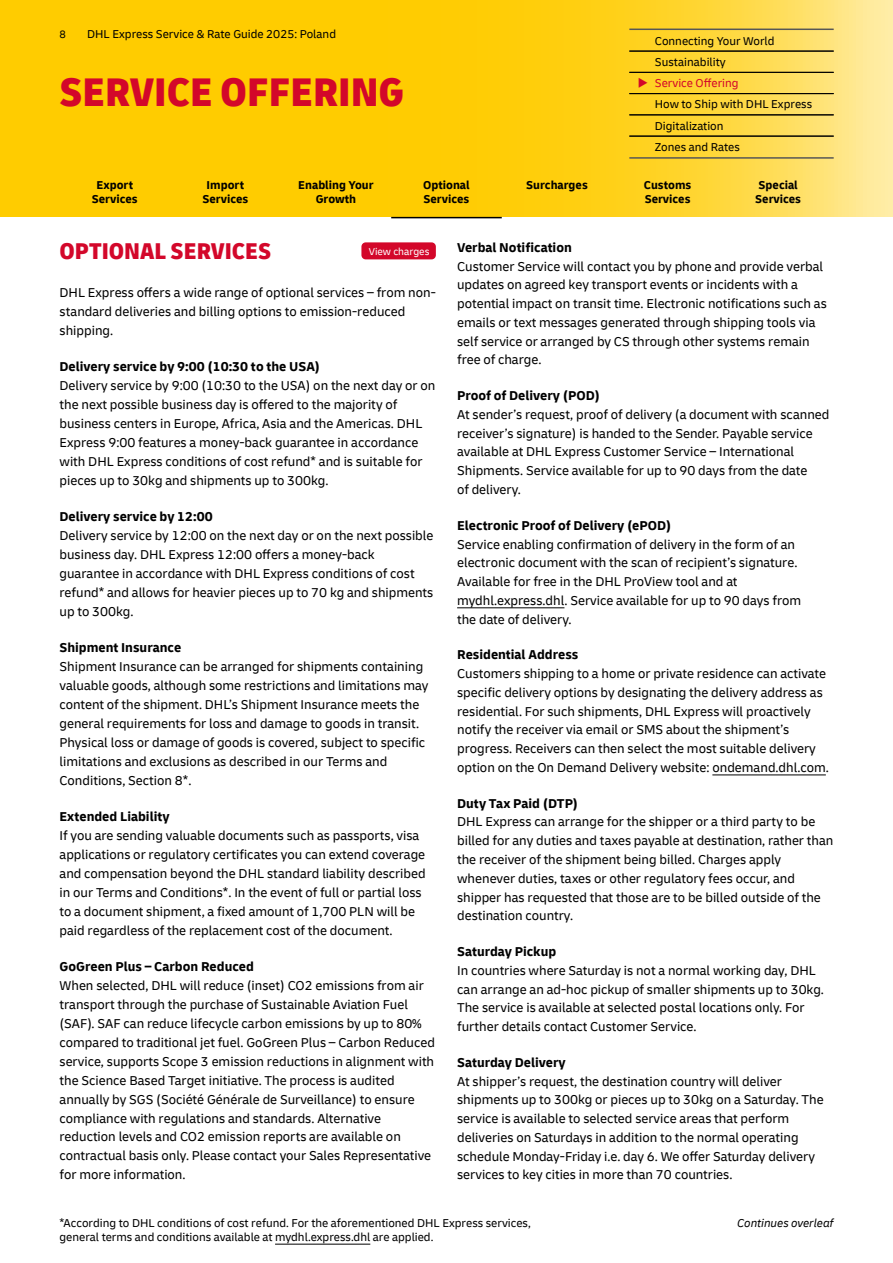
<style>
.page{position:relative;width:893px;height:1263px;background:#fff}
.page>*{position:absolute;margin:0;border:0;box-sizing:border-box;transform-origin:0 0}
.t1{font:900 condensed 42px "Delivery";color:#d3072a}
.H3_Secondary_headline{font:900 condensed 24px "Delivery";color:#d3072a}
.P_Copy_text{font:13.5px/19px "Delivery";color:#000}
.H4_Paragraph_header{font:700 13.5px "Delivery";color:#000}
.NOTE_Footer_text{font:12px/21.3px "Delivery";color:#000}
.t2{font:700 12px/13.5px "Delivery";color:#000;text-align:center}
.t3{font:italic 12px "Delivery";color:#000}
.t4{font:11.25px "Delivery";color:#000}
.P_Copy_text-2{font:10.5px "Delivery";color:#fff}
.s1{color:#d3072a}
</style>
<div class="page">
<svg style="left:0;top:0;width:893px;height:217px;background:#fed01b"></svg>
<hr style="left:629px;top:29px;width:205px;height:1px;background:#575756">
<hr style="left:629px;top:51px;width:205px;height:1px;background:#000">
<hr style="left:629px;top:72px;width:205px;height:1px;background:#000">
<hr style="left:629px;top:93px;width:205px;height:1px;background:#000">
<hr style="left:629px;top:115px;width:205px;height:1px;background:#000">
<hr style="left:629px;top:136px;width:205px;height:1px;background:#000">
<hr style="left:629px;top:157px;width:205px;height:2px;background:#575756">
<hr style="left:391px;top:217px;width:111px;height:1px;background:#000">
<hr style="left:457px;top:607px;width:107px;height:1px;background:#000">
<hr style="left:712px;top:774px;width:114px;height:1px;background:#000">
<hr style="left:275px;top:1244px;width:95px;height:1px;background:#000">
<div style="left:361px;top:242px;width:75px;height:17px;background:#d3072a;border-radius:4px"></div>
<p class="t4" style="left:60px;top:28px;width:8px">8</p>
<p class="NOTE_Footer_text" style="left:87px;top:24px;width:250px">DHL Express Service &amp; Rate Guide 2025: Poland</p>
<h1 class="t1" style="left:60px;top:65px;width:346px">SERVICE OFFERING</h1>
<p class="NOTE_Footer_text" style="left:655px;top:30px;width:121px">Connecting Your World<br>Sustainability</p>
<p class="NOTE_Footer_text" style="left:655px;top:72px;width:159px;text-indent:-17px"><span class="s1">◆ Service Offering<br></span>How to Ship with DHL Express<br>Digitalization<br>Zones and Rates</p>
<p class="t2" style="left:92px;top:178px;width:47px">Export<br>Services</p>
<p class="t2" style="left:202px;top:178px;width:47px">Import<br>Services</p>
<p class="t2" style="left:298px;top:178px;width:77px">Enabling Your<br>Growth</p>
<p class="t2" style="left:423px;top:178px;width:48px;text-align:left">Optional<br>Services</p>
<p class="t2" style="left:526px;top:178px;width:63px">Surcharges</p>
<p class="t2" style="left:644px;top:178px;width:49px;text-align:left">Customs<br>Services</p>
<p class="t2" style="left:755px;top:178px;width:47px;text-align:left">Special<br>Services</p>
<h4 class="H4_Paragraph_header" style="left:457px;top:239px;width:116px">Verbal Notification</h4>
<p class="P_Copy_text" style="left:457px;top:257px;width:371px">Customer Service will contact you by phone and provide verbal updates on agreed key transport events or incidents with a potential impact on transit time. Electronic notifications such as emails or text messages generated through shipping tools via self service or arranged by CS through other systems remain free of charge.</p>
<h4 class="H4_Paragraph_header" style="left:457px;top:387px;width:144px">Proof of Delivery (POD)</h4>
<p class="P_Copy_text" style="left:457px;top:405px;width:374px">At sender’s request, proof of delivery (a document with scanned receiver’s signature) is handed to the Sender. Payable service available at DHL Express Customer Service – International Shipments. Service available for up to 90 days from the date<br>of delivery.</p>
<h4 class="H4_Paragraph_header" style="left:457px;top:517px;width:216px">Electronic Proof of Delivery (ePOD)</h4>
<p class="P_Copy_text" style="left:457px;top:535px;width:346px">Service enabling confirmation of delivery in the form of an electronic document with the scan of recipient’s signature.<br>Available for free in the DHL ProView tool and at mydhl.express.dhl. Service available for up to 90 days from the date of delivery.</p>
<h4 class="H4_Paragraph_header" style="left:457px;top:646px;width:123px">Residential Address</h4>
<p class="P_Copy_text" style="left:457px;top:664px;width:373px">Customers shipping to a home or private residence can activate specific delivery options by designating the delivery address as residential. For such shipments, DHL Express will proactively notify the receiver via email or SMS about the shipment’s progress. Receivers can then select the most suitable delivery option on the On Demand Delivery website: ondemand.dhl.com.</p>
<h4 class="H4_Paragraph_header" style="left:457px;top:795px;width:122px">Duty Tax Paid (DTP)</h4>
<p class="P_Copy_text" style="left:457px;top:812px;width:378px">DHL Express can arrange for the shipper or a third party to be billed for any duties and taxes payable at destination, rather than the receiver of the shipment being billed. Charges apply whenever duties, taxes or other regulatory fees occur, and shipper has requested that those are to be billed outside of the destination country.</p>
<h4 class="H4_Paragraph_header" style="left:457px;top:943px;width:101px">Saturday Pickup</h4>
<p class="P_Copy_text" style="left:457px;top:961px;width:368px">In countries where Saturday is not a normal working day, DHL can arrange an ad-hoc pickup of smaller shipments up to 30kg.<br>The service is available at selected postal locations only. For further details contact Customer Service.</p>
<h4 class="H4_Paragraph_header" style="left:457px;top:1054px;width:110px">Saturday Delivery</h4>
<p class="P_Copy_text" style="left:457px;top:1072px;width:368px">At shipper’s request, the destination country will deliver shipments up to 300kg or pieces up to 30kg on a Saturday. The service is available to selected service areas that perform deliveries on Saturdays in addition to the normal operating schedule Monday-Friday i.e. day 6. We offer Saturday delivery services to key cities in more than 70 countries.</p>
<p class="NOTE_Footer_text" style="left:60px;top:1215px;width:473px;line-height:14.4px">*According to DHL conditions of cost refund. For the aforementioned DHL Express services, general terms and conditions available at mydhl.express.dhl are applied.</p>
<p class="t3" style="left:737px;top:1215px;width:98px">Continues overleaf</p>
<h3 class="H3_Secondary_headline" style="left:60px;top:236px;width:213px">OPTIONAL SERVICES</h3>
<p class="P_Copy_text" style="left:60px;top:283px;width:377px">DHL Express offers a wide range of optional services – from non&shy;standard deliveries and billing options to emission-reduced shipping.</p>
<h4 class="H4_Paragraph_header" style="left:60px;top:358px;width:262px">Delivery service by 9:00 (10:30 to the USA)</h4>
<p class="P_Copy_text" style="left:60px;top:376px;width:377px">Delivery service by 9:00 (10:30 to the USA) on the next day or on the next possible business day is offered to the majority of business centers in Europe, Africa, Asia and the Americas. DHL Express 9:00 features a money-back guarantee in accordance with DHL Express conditions of cost refund* and is suitable for pieces up to 30kg and shipments up to 300kg.</p>
<h4 class="H4_Paragraph_header" style="left:60px;top:508px;width:155px">Delivery service by 12:00</h4>
<p class="P_Copy_text" style="left:60px;top:526px;width:375px">Delivery service by 12:00 on the next day or on the next possible business day. DHL Express 12:00 offers a money-back guarantee in accordance with DHL Express conditions of cost refund* and allows for heavier pieces up to 70 kg and shipments up to 300kg.</p>
<h4 class="H4_Paragraph_header" style="left:60px;top:639px;width:123px">Shipment Insurance</h4>
<p class="P_Copy_text" style="left:60px;top:657px;width:370px">Shipment Insurance can be arranged for shipments containing valuable goods, although some restrictions and limitations may content of the shipment. DHL’s Shipment Insurance meets the general requirements for loss and damage to goods in transit.<br>Physical loss or damage of goods is covered, subject to specific limitations and exclusions as described in our Terms and Conditions, Section 8*.</p>
<h4 class="H4_Paragraph_header" style="left:60px;top:808px;width:112px">Extended Liability</h4>
<p class="P_Copy_text" style="left:60px;top:826px;width:368px">If you are sending valuable documents such as passports, visa applications or regulatory certificates you can extend coverage and compensation beyond the DHL standard liability described in our Terms and Conditions*. In the event of full or partial loss to a document shipment, a fixed amount of 1,700 PLN will be paid regardless of the replacement cost of the document.</p>
<h4 class="H4_Paragraph_header" style="left:60px;top:958px;width:196px">GoGreen Plus – Carbon Reduced</h4>
<p class="P_Copy_text" style="left:60px;top:975px;width:377px">When selected, DHL will reduce (inset) CO2 emissions from air transport through the purchase of Sustainable Aviation Fuel (SAF). SAF can reduce lifecycle carbon emissions by up to 80% compared to traditional jet fuel. GoGreen Plus – Carbon Reduced service, supports Scope 3 emission reductions in alignment with the Science Based Target initiative. The process is audited annually by SGS (Société Générale de Surveillance) to ensure compliance with regulations and standards. Alternative reduction levels and CO2 emission reports are available on contractual basis only. Please contact your Sales Representative for more information.</p>
<p class="P_Copy_text-2" style="left:369px;top:245px;width:62px">View charges</p>
</div>
